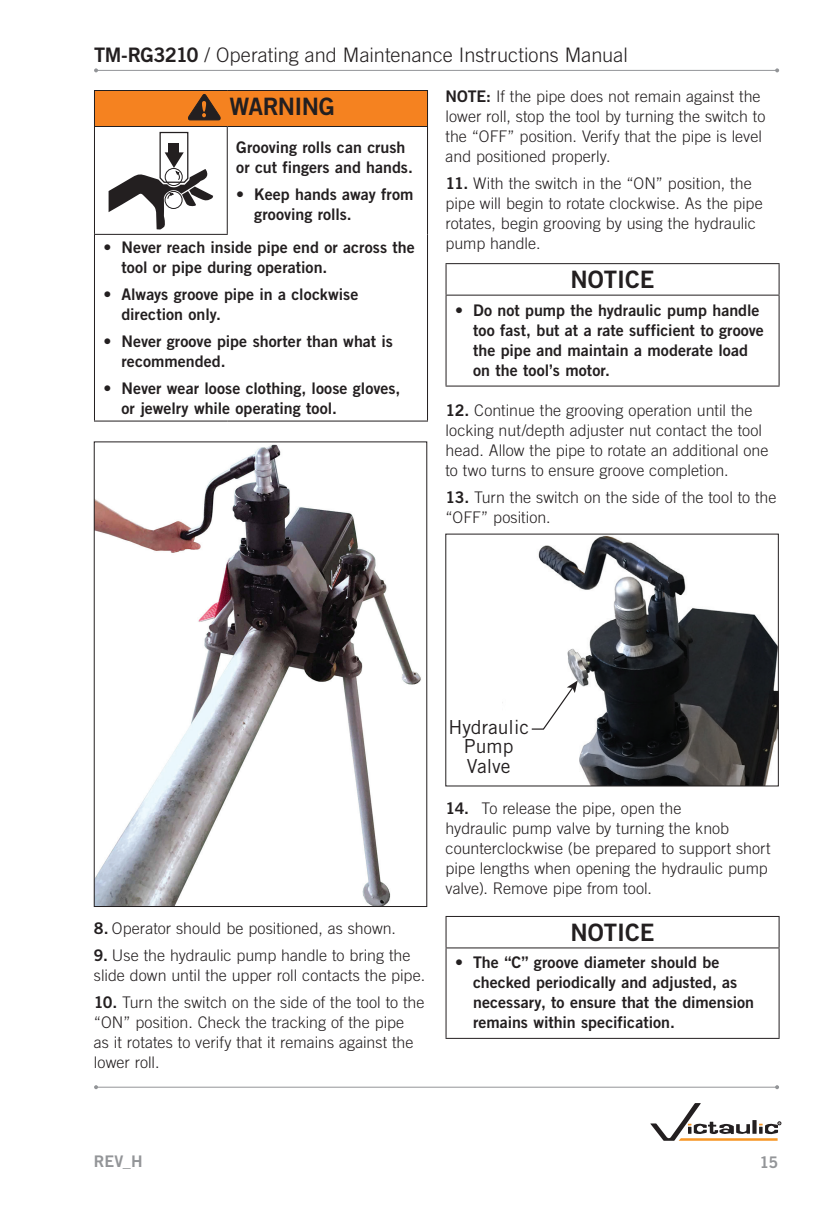
<style>
.page{position:relative;width:840px;height:1224px;background:#fff}
.page>*{position:absolute;margin:0;border:0;box-sizing:border-box;transform-origin:0 0}
.t1{font:24px "Trade Gothic LT Std Bd 2";color:#231f20}
.t2{font:24px "Trade Gothic LT Std Bd 2";letter-spacing:-.03em;color:#231f20}
.t3{font:300 20px "Trade Gothic LT Std";letter-spacing:.005em;color:#231f20}
.t4{font:19.4px/19.4px "Trade Gothic LT Std";color:#231f20;text-align:center}
.t5{font:300 16px/20px "Trade Gothic LT Std";color:#231f20}
.t6{font:16px/20px "Trade Gothic LT Std Bd 2";color:#231f20}
.t7{font:16px "Trade Gothic LT Std Bd 2";color:#939598}
.s1{font-family:"Trade Gothic LT Std Bd 2";font-weight:400}
</style>
<div class="page">
<div style="left:94px;top:90px;width:333px;height:36px;background:#f58220"></div>
<hr style="left:94px;top:90px;width:133px;height:1px;background:#231f20">
<hr style="left:94px;top:91px;width:1px;height:35px;background:#231f20">
<hr style="left:227px;top:90px;width:201px;height:1px;background:#231f20">
<hr style="left:427px;top:91px;width:1px;height:35px;background:#231f20">
<hr style="left:94px;top:127px;width:1px;height:107px;background:#231f20">
<hr style="left:94px;top:235px;width:1px;height:186px;background:#231f20">
<hr style="left:94px;top:234px;width:134px;height:1px;background:#231f20">
<hr style="left:227px;top:127px;width:1px;height:107px;background:#231f20">
<hr style="left:427px;top:127px;width:1px;height:107px;background:#231f20">
<hr style="left:427px;top:234px;width:1px;height:187px;background:#231f20">
<hr style="left:94px;top:421px;width:133px;height:1px;background:#231f20">
<hr style="left:227px;top:421px;width:201px;height:1px;background:#231f20">
<hr style="left:94px;top:126px;width:133px;height:1px;background:#231f20">
<hr style="left:227px;top:126px;width:201px;height:1px;background:#231f20">
<svg style="left:188px;top:94px;width:33px;height:26px"></svg>
<svg style="left:109px;top:132px;width:104px;height:97px"></svg>
<img style="left:96px;top:444px;width:325px;height:461px">
<div style="left:94px;top:442px;width:333px;height:465px;border:1px solid #231f20"></div>
<hr style="left:445px;top:263px;width:334px;height:1px;background:#231f20">
<hr style="left:445px;top:264px;width:1px;height:31px;background:#231f20">
<hr style="left:778px;top:264px;width:1px;height:31px;background:#231f20">
<hr style="left:445px;top:295px;width:334px;height:1px;background:#231f20">
<hr style="left:445px;top:296px;width:1px;height:90px;background:#231f20">
<hr style="left:778px;top:296px;width:1px;height:90px;background:#231f20">
<hr style="left:445px;top:386px;width:334px;height:1px;background:#231f20">
<img style="left:502px;top:536px;width:274px;height:248px">
<svg style="left:530px;top:680px;width:47px;height:50px"></svg>
<div style="left:445px;top:534px;width:333px;height:252px;border:1px solid #231f20"></div>
<hr style="left:445px;top:916px;width:334px;height:1px;background:#231f20">
<hr style="left:445px;top:917px;width:1px;height:30px;background:#231f20">
<hr style="left:778px;top:917px;width:1px;height:30px;background:#231f20">
<hr style="left:445px;top:947px;width:334px;height:1px;background:#231f20">
<hr style="left:445px;top:948px;width:1px;height:90px;background:#231f20">
<hr style="left:778px;top:948px;width:1px;height:90px;background:#231f20">
<hr style="left:445px;top:1038px;width:334px;height:1px;background:#231f20">
<hr style="left:96px;top:70px;width:681px;height:1px;background:#939598">
<svg style="left:94px;top:68px;width:4px;height:4px"></svg>
<svg style="left:775px;top:68px;width:4px;height:4px"></svg>
<svg style="left:650px;top:1103px;width:131px;height:38px"></svg>
<hr style="left:96px;top:1087px;width:681px;height:1px;background:#939598">
<svg style="left:94px;top:1085px;width:4px;height:4px"></svg>
<svg style="left:775px;top:1085px;width:4px;height:4px"></svg>
<p class="t3" style="left:94px;top:43px;width:535px"><span class="s1">TM-RG3210</span> / Operating and Maintenance Instructions Manual</p>
<h1 class="t2" style="left:229px;top:92px;width:107px">WARNING</h1>
<p class="t6" style="left:236px;top:137px;width:178px">Grooving rolls can crush or cut fingers and hands.</p>
<p class="t6" style="left:254px;top:184px;width:161px;text-indent:-18px">• Keep hands away from grooving rolls.</p>
<p class="t6" style="left:121px;top:237px;width:295px;text-indent:-18px">• Never reach inside pipe end or across the tool or pipe during operation.</p>
<p class="t6" style="left:121px;top:284px;width:238px;text-indent:-18px">• Always groove pipe in a clockwise direction only.</p>
<p class="t6" style="left:121px;top:331px;width:273px;text-indent:-18px">• Never groove pipe shorter than what is recommended.</p>
<p class="t6" style="left:121px;top:378px;width:280px;text-indent:-18px">• Never wear loose clothing, loose gloves, or jewelry while operating tool.</p>
<p class="t5" style="left:445px;top:86px;width:321px"><span class="s1">NOTE:</span> If the pipe does not remain against the lower roll, stop the tool by turning the switch to the “OFF” position. Verify that the pipe is level and positioned properly.</p>
<p class="t5" style="left:445px;top:173px;width:318px"><span class="s1">11.</span> With the switch in the “ON” position, the pipe will begin to rotate clockwise. As the pipe rotates, begin grooving by using the hydraulic pump handle.</p>
<h1 class="t1" style="left:570px;top:265px;width:85px">NOTICE</h1>
<p class="t6" style="left:473px;top:300px;width:292px;text-indent:-18px">• Do not pump the hydraulic pump handle too fast, but at a rate sufficient to groove the pipe and maintain a moderate load on the tool’s motor.</p>
<p class="t5" style="left:445px;top:400px;width:324px"><span class="s1">12.</span> Continue the grooving operation until the locking nut/depth adjuster nut contact the tool head. Allow the pipe to rotate an additional one to two turns to ensure groove completion.</p>
<p class="t5" style="left:445px;top:487px;width:332px"><span class="s1">13.</span> Turn the switch on the side of the tool to the “OFF” position.</p>
<p class="t5" style="left:94px;top:918px;width:300px"><span class="s1">8.</span> Operator should be positioned, as shown.</p>
<p class="t5" style="left:94px;top:945px;width:329px"><span class="s1">9.</span> Use the hydraulic pump handle to bring the slide down until the upper roll contacts the pipe.</p>
<p class="t5" style="left:94px;top:993px;width:332px"><span class="s1">10.</span> Turn the switch on the side of the tool to the “ON” position. Check the tracking of the pipe<br>as it rotates to verify that it remains against the lower roll.</p>
<p class="t4" style="left:448px;top:717px;width:82px">Hydraulic<br>Pump<br>Valve</p>
<p class="t5" style="left:445px;top:798px;width:326px"><span class="s1">14.</span> To release the pipe, open the<br>hydraulic pump valve by turning the knob counterclockwise (be prepared to support short pipe lengths when opening the hydraulic pump valve). Remove pipe from tool.</p>
<h1 class="t1" style="left:570px;top:918px;width:85px">NOTICE</h1>
<p class="t6" style="left:473px;top:953px;width:282px;text-indent:-18px">• The “C” groove diameter should be checked periodically and adjusted, as necessary, to ensure that the dimension remains within specification.</p>
<p class="t7" style="left:94px;top:1151px;width:50px">REV_H</p>
<p class="t7" style="left:759px;top:1152px;width:20px">15</p>
</div>
